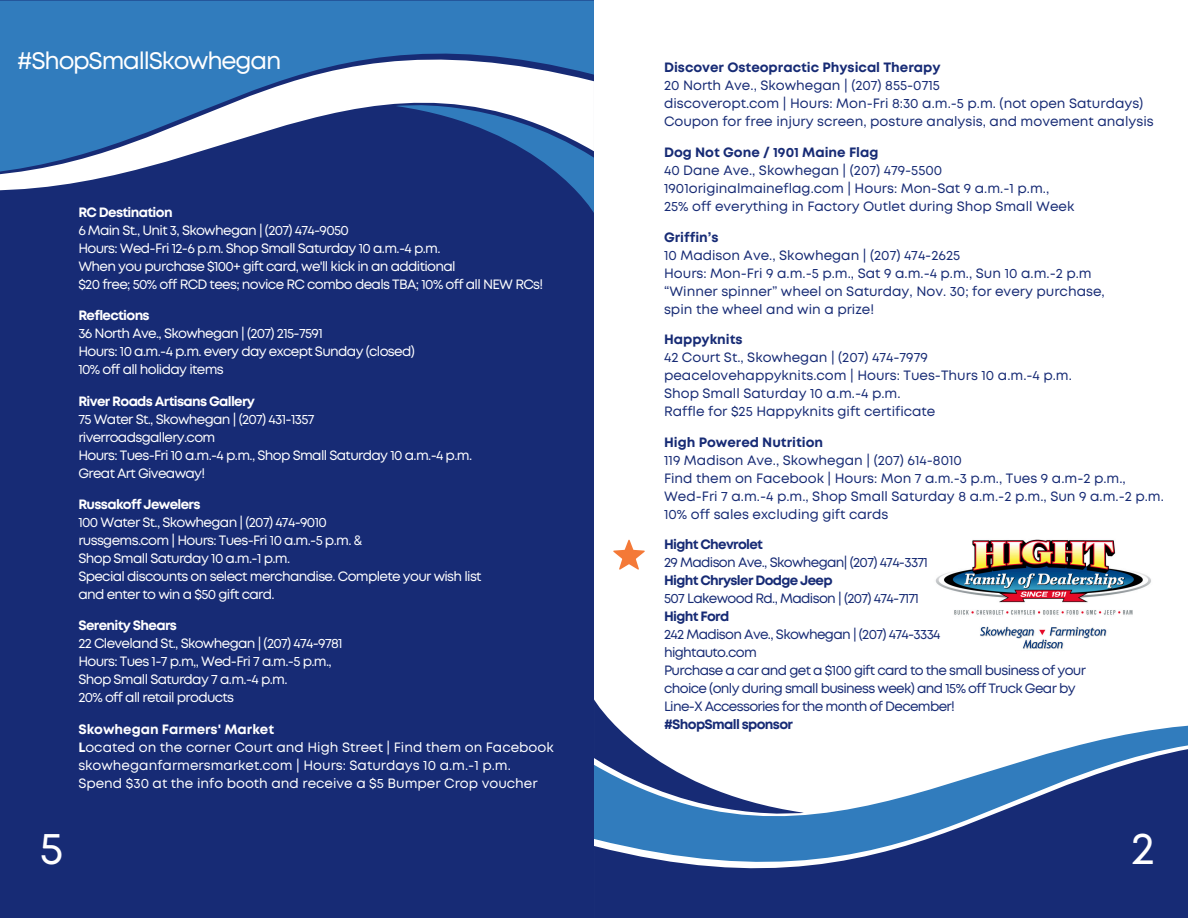
<style>
.page{position:relative;width:1188px;height:918px;background:#fff}
.page>*{position:absolute;margin:0;border:0;box-sizing:border-box;transform-origin:0 0}
.t1{font:45px "Mont";color:#fff}
.t2{font:24px "Mont";letter-spacing:-.05em;color:#fff}
.t3{font:13.5px/18px "Mont";color:#172b75}
.t4{font:13.5px/18px "Mont";letter-spacing:-.05em;color:#fff}
.t5{font:13.5px/18px "Mont";letter-spacing:-.05em;color:#172b75}
.t6{font:13.5px "Mont";color:#fff}
.t7{font:700 13.5px "Mont";color:#172b75}
.t8{font:700 13.5px "Mont";letter-spacing:-.05em;color:#fff}
.t9{font:700 13.5px "Mont";letter-spacing:-.05em;color:#172b75}
.t10{font:700 13.5px "Mont";color:#fff}
.s1{font-weight:700}
</style>
<div class="page">
<svg style="left:594px;top:725px;width:594px;height:193px;fill:#172b75"></svg>
<svg style="left:594px;top:699px;width:210px;height:126px"></svg>
<div style="left:0;top:0;width:594px;height:918px;background:#172b75"></div>
<svg style="left:0;top:0;width:594px;height:191px;fill:#317cbd"></svg>
<svg style="left:396px;top:94px;width:198px;height:119px"></svg>
<img style="left:935px;top:539px;width:216px;height:110px">
<svg style="left:613px;top:540px;width:32px;height:30px"></svg>
<p class="t2" style="left:17px;top:51px;width:266px">#ShopSmallSkowhegan</p>
<p class="t8" style="left:78px;top:207px;width:96px">RC Destination</p>
<p class="t4" style="left:78px;top:222px;width:272px">6 Main St., Unit 3, Skowhegan | (207) 474-9050</p>
<p class="t4" style="left:78px;top:240px;width:364px">Hours: Wed-Fri 12-6 p.m. Shop Small Saturday 10 a.m.-4 p.m.</p>
<p class="t4" style="left:78px;top:258px;width:379px">When you purchase $100+ gift card, we'll kick in an additional</p>
<p class="t4" style="left:78px;top:276px;width:466px">$20 free; 50% off RCD tees; novice RC combo deals TBA; 10% off all NEW RCs!</p>
<p class="t8" style="left:78px;top:310px;width:73px">Reflections</p>
<p class="t4" style="left:78px;top:325px;width:246px">36 North Ave., Skowhegan | (207) 215-7591</p>
<p class="t4" style="left:78px;top:343px;width:338px">Hours: 10 a.m.-4 p.m. every day except Sunday (closed)</p>
<p class="t4" style="left:78px;top:361px;width:147px">10% off all holiday items</p>
<p class="t8" style="left:78px;top:396px;width:178px">River Roads Artisans Gallery</p>
<p class="t4" style="left:78px;top:411px;width:238px">75 Water St., Skowhegan | (207) 431-1357</p>
<p class="t4" style="left:78px;top:429px;width:139px">riverroadsgallery.com</p>
<p class="t4" style="left:78px;top:447px;width:395px">Hours: Tues-Fri 10 a.m.-4 p.m., Shop Small Saturday 10 a.m.-4 p.m.</p>
<p class="t4" style="left:78px;top:465px;width:128px">Great Art Giveaway!</p>
<p class="t8" style="left:78px;top:499px;width:124px">Russakoff Jewelers</p>
<p class="t4" style="left:78px;top:514px;width:250px">100 Water St., Skowhegan | (207) 474-9010</p>
<p class="t4" style="left:78px;top:532px;width:285px">russgems.com | Hours: Tues-Fri 10 a.m.-5 p.m. &amp;</p>
<p class="t4" style="left:78px;top:550px;width:213px">Shop Small Saturday 10 a.m.-1 p.m.</p>
<p class="t4" style="left:78px;top:568px;width:405px">Special discounts on select merchandise. Complete your wish list and enter to win a $50 gift card.</p>
<p class="t8" style="left:78px;top:620px;width:100px">Serenity Shears</p>
<p class="t4" style="left:78px;top:636px;width:266px">22 Cleveland St., Skowhegan | (207) 474-9781</p>
<p class="t4" style="left:78px;top:654px;width:255px">Hours: Tues 1-7 p.m,, Wed-Fri 7 a.m.-5 p.m.,</p>
<p class="t4" style="left:78px;top:672px;width:211px">Shop Small Saturday 7 a.m.-4 p.m.</p>
<p class="t4" style="left:78px;top:690px;width:157px">20% off all retail products</p>
<p class="t10" style="left:78px;top:724px;width:197px">Skowhegan Farmers' Market</p>
<p class="t6" style="left:78px;top:742px;width:477px"><span class="s1">L</span>ocated on the corner Court and High Street | Find them on Facebook</p>
<p class="t6" style="left:78px;top:760px;width:434px">skowheganfarmersmarket.com | Hours: Saturdays 10 a.m.-1 p.m.</p>
<p class="t6" style="left:78px;top:778px;width:461px">Spend $30 at the info booth and receive a $5 Bumper Crop voucher</p>
<p class="t1" style="left:40px;top:832px;width:25px">5</p>
<p class="t7" style="left:664px;top:62px;width:278px">Discover Osteopractic Physical Therapy</p>
<p class="t3" style="left:664px;top:78px;width:277px">20 North Ave., Skowhegan | (207) 855-0715</p>
<p class="t3" style="left:664px;top:96px;width:481px">discoveropt.com | Hours: Mon-Fri 8:30 a.m.-5 p.m. (not open Saturdays)</p>
<p class="t3" style="left:664px;top:114px;width:491px">Coupon for free injury screen, posture analysis, and movement analysis</p>
<p class="t7" style="left:664px;top:147px;width:216px">Dog Not Gone / 1901 Maine Flag</p>
<p class="t3" style="left:664px;top:162px;width:280px">40 Dane Ave., Skowhegan | (207) 479-5500</p>
<p class="t3" style="left:664px;top:180px;width:387px">1901originalmaineflag.com | Hours: Mon-Sat 9 a.m.-1 p.m.,</p>
<p class="t3" style="left:664px;top:198px;width:412px">25% off everything in Factory Outlet during Shop Small Week</p>
<p class="t7" style="left:664px;top:232px;width:56px">Griffin’s</p>
<p class="t3" style="left:664px;top:247px;width:298px">10 Madison Ave., Skowhegan | (207) 474-2625</p>
<p class="t3" style="left:664px;top:265px;width:429px">Hours: Mon-Fri 9 a.m.-5 p.m., Sat 9 a.m.-4 p.m., Sun 10 a.m.-2 p.m</p>
<p class="t3" style="left:664px;top:283px;width:442px">“Winner spinner” wheel on Saturday, Nov. 30; for every purchase, spin the wheel and win a prize!</p>
<p class="t7" style="left:664px;top:334px;width:80px">Happyknits</p>
<p class="t3" style="left:664px;top:349px;width:265px">42 Court St., Skowhegan | (207) 474-7979</p>
<p class="t3" style="left:664px;top:367px;width:409px">peacelovehappyknits.com | Hours: Tues-Thurs 10 a.m.-4 p.m.</p>
<p class="t3" style="left:664px;top:385px;width:238px">Shop Small Saturday 10 a.m.-4 p.m.</p>
<p class="t3" style="left:664px;top:403px;width:273px">Raffle for $25 Happyknits gift certificate</p>
<p class="t7" style="left:664px;top:437px;width:161px">High Powered Nutrition</p>
<p class="t3" style="left:664px;top:452px;width:299px">119 Madison Ave., Skowhegan | (207) 614-8010</p>
<p class="t3" style="left:664px;top:470px;width:463px">Find them on Facebook | Hours: Mon 7 a.m.-3 p.m., Tues 9 a.m-2 p.m.,</p>
<p class="t3" style="left:664px;top:488px;width:501px">Wed-Fri 7 a.m.-4 p.m., Shop Small Saturday 8 a.m.-2 p.m., Sun 9 a.m.-2 p.m.</p>
<p class="t3" style="left:664px;top:506px;width:226px">10% off sales excluding gift cards</p>
<h1 class="t9" style="left:664px;top:540px;width:101px">Hight Chevrolet</h1>
<p class="t5" style="left:664px;top:555px;width:266px">29 Madison Ave., Skowhegan| (207) 474-3371</p>
<p class="t9" style="left:664px;top:576px;width:170px">Hight Chrysler Dodge Jeep</p>
<p class="t5" style="left:664px;top:591px;width:257px">507 Lakewood Rd., Madison | (207) 474-7171</p>
<p class="t9" style="left:664px;top:612px;width:67px">Hight Ford</p>
<p class="t5" style="left:664px;top:627px;width:278px">242 Madison Ave., Skowhegan | (207) 474-3334</p>
<p class="t5" style="left:664px;top:645px;width:94px">hightauto.com</p>
<p class="t5" style="left:664px;top:663px;width:423px">Purchase a car and get a $100 gift card to the small business of your choice (only during small business week) and 15% off Truck Gear by<br>Line-X Accessories for the month of December!</p>
<p class="t9" style="left:664px;top:720px;width:130px">#ShopSmall sponsor</p>
<p class="t1" style="left:1131px;top:832px;width:25px">2</p>
</div>
